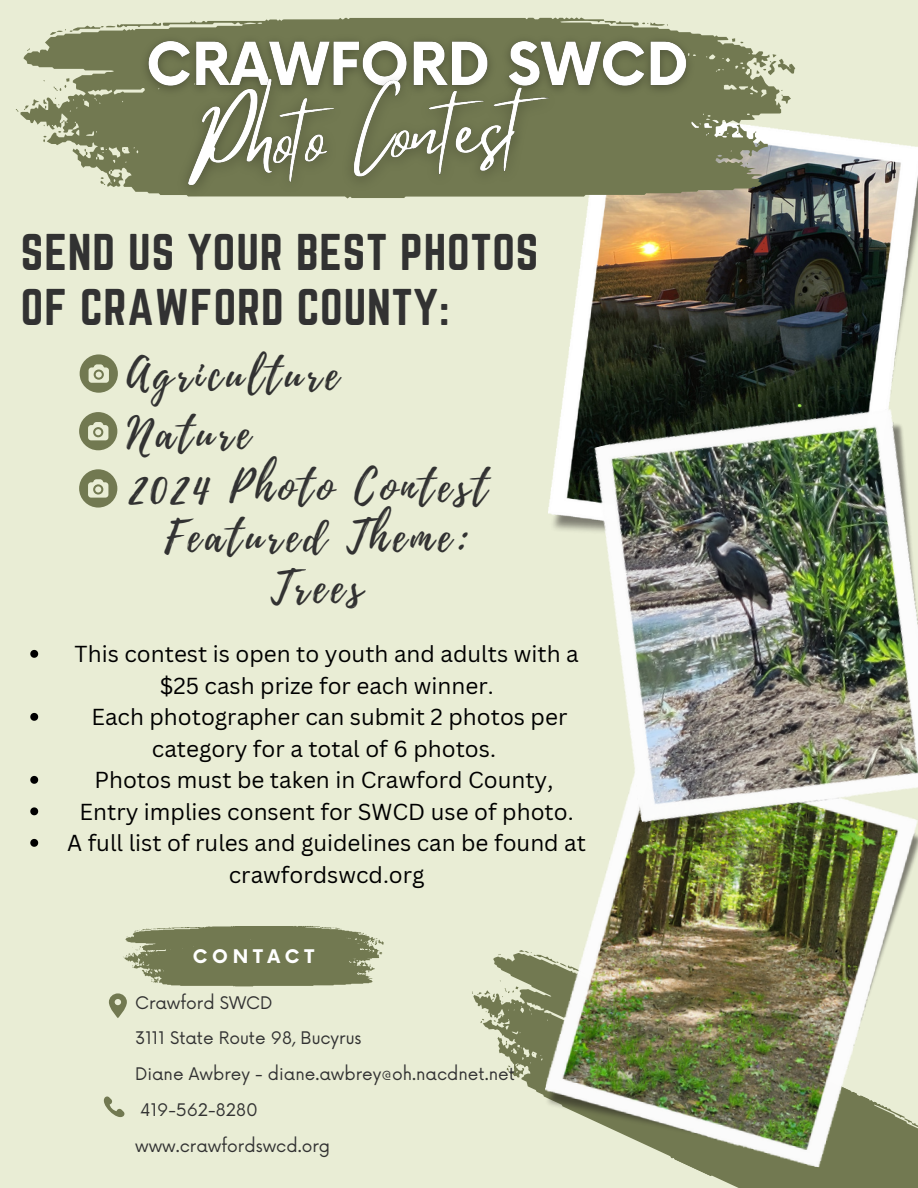
<style>
.page{position:relative;width:918px;height:1188px;background:#e9edd5}
.page>*{position:absolute;margin:0;border:0;box-sizing:border-box;transform-origin:0 0}
.t1{font:45.15px/55.1px "Norwester";letter-spacing:.02em;color:#323232}
.t2{font:43.05px/50.7px "Playlist Script";letter-spacing:.1em;color:#323232;text-align:center}
.t3{font:22.5px/31.5px "Canva Sans";color:#000;text-align:center}
.t4{font:700 18.3px "Now";letter-spacing:.255em;color:#fff}
.t5{font:16.95px "Now";color:#323232}
</style>
<div class="page">
<svg style="left:79px;top:469px;width:38px;height:39px"></svg>
<img style="left:566px;top:110px;width:352px;height:262px">
<svg style="left:477px;top:1003px;width:441px;height:185px"></svg>
<svg style="left:505px;top:1040px;width:3px;height:6px"></svg>
<svg style="left:480px;top:1018px;width:5px;height:6px"></svg>
<svg style="left:472px;top:950px;width:67px;height:53px"></svg>
<svg style="left:493px;top:1014px;width:9px;height:8px"></svg>
<svg style="left:506px;top:1064px;width:12px;height:9px"></svg>
<img style="left:539px;top:858px;width:379px;height:318px">
<img style="left:549px;top:372px;width:369px;height:486px">
<svg style="left:123px;top:926px;width:261px;height:61px;background:#868d68"></svg>
<svg style="left:109px;top:993px;width:18px;height:25px"></svg>
<svg style="left:103px;top:1096px;width:22px;height:22px"></svg>
<svg style="left:20px;top:17px;width:761px;height:181px;fill:#727951"></svg>
<svg style="left:732px;top:38px;width:11px;height:5px"></svg>
<svg style="left:84px;top:149px;width:4px;height:6px"></svg>
<svg style="left:43px;top:136px;width:4px;height:6px"></svg>
<svg style="left:50px;top:22px;width:81px;height:13px"></svg>
<svg style="left:27px;top:48px;width:4px;height:3px"></svg>
<svg style="left:753px;top:54px;width:42px;height:21px"></svg>
<svg style="left:53px;top:78px;width:16px;height:14px"></svg>
<svg style="left:781px;top:90px;width:10px;height:14px"></svg>
<svg style="left:55px;top:98px;width:4px;height:8px"></svg>
<svg style="left:16px;top:99px;width:31px;height:13px"></svg>
<svg style="left:61px;top:120px;width:4px;height:3px"></svg>
<svg style="left:100px;top:171px;width:12px;height:15px"></svg>
<svg style="left:80px;top:354px;width:38px;height:39px"></svg>
<img style="left:131px;top:21px;width:572px;height:99px">
<img style="left:162px;top:44px;width:412px;height:185px">
<svg style="left:79px;top:412px;width:38px;height:38px"></svg>
<svg style="left:30px;top:650px;width:8px;height:8px"></svg>
<svg style="left:30px;top:713px;width:8px;height:8px"></svg>
<svg style="left:30px;top:776px;width:8px;height:8px"></svg>
<svg style="left:30px;top:807px;width:8px;height:8px"></svg>
<svg style="left:30px;top:839px;width:8px;height:8px"></svg>
<p class="t1" style="left:21px;top:224px;width:519px">SEND US YOUR BEST PHOTOS<br>OF CRAWFORD COUNTY:</p>
<p class="t2" style="left:127px;top:351px;width:213px">Agriculture</p>
<p class="t2" style="left:127px;top:409px;width:125px">Nature</p>
<p class="t2" style="left:130px;top:463px;width:358px">2024 Photo Contest<br>Featured Theme:</p>
<p class="t2" style="left:271px;top:564px;width:93px">Trees</p>
<p class="t3" style="left:75px;top:638px;width:506px">This contest is open to youth and adults with a $25 cash prize for each winner.</p>
<p class="t3" style="left:91px;top:701px;width:477px">Each photographer can submit 2 photos per category for a total of 6 photos.</p>
<p class="t3" style="left:94px;top:764px;width:460px">Photos must be taken in Crawford County,</p>
<p class="t3" style="left:80px;top:795px;width:496px">Entry implies consent for SWCD use of photo.</p>
<p class="t3" style="left:67px;top:827px;width:520px">A full list of rules and guidelines can be found at crawfordswcd.org</p>
<p class="t4" style="left:193px;top:947px;width:123px">CONTACT</p>
<p class="t5" style="left:135px;top:993px;width:139px">Crawford SWCD</p>
<p class="t5" style="left:135px;top:1029px;width:228px">3111 State Route 98, Bucyrus</p>
<p class="t5" style="left:135px;top:1065px;width:381px">Diane Awbrey - diane.awbrey@oh.nacdnet.net</p>
<p class="t5" style="left:140px;top:1101px;width:119px">419-562-8280</p>
<p class="t5" style="left:135px;top:1137px;width:197px">www.crawfordswcd.org</p>
</div>
